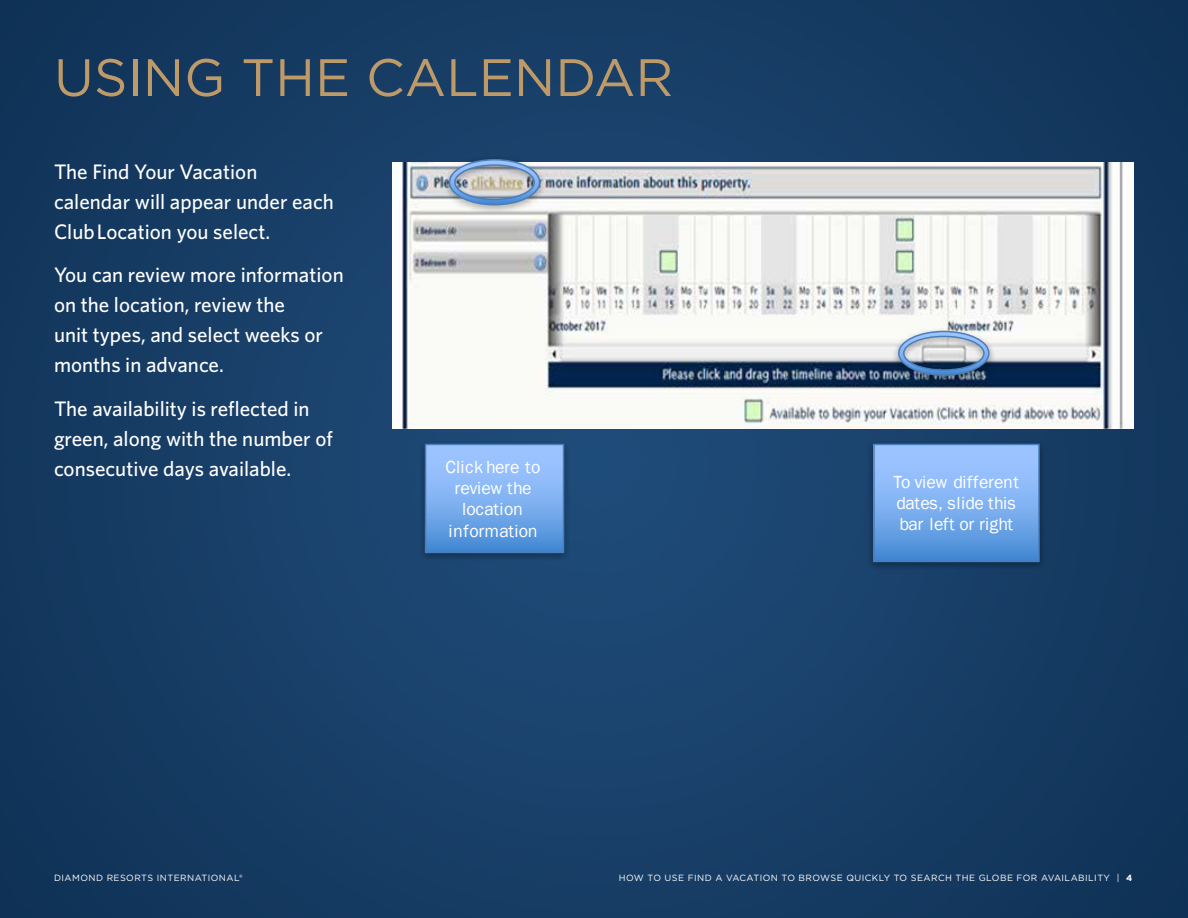
<style>
.page{position:relative;width:1188px;height:918px;background:#fff}
.page>*{position:absolute;margin:0;border:0;box-sizing:border-box;transform-origin:0 0}
.t1{font:52.5px "Gotham";color:#be9a69}
.t2{font:500 21px/30px "Whitney";color:#fff}
.t3{font:18px/21.5px "Franklin Gothic";letter-spacing:.005em;color:#fff}
.t4{font:9px "Gotham";letter-spacing:.05em;color:#fff}
.s1{font-weight:700}
</style>
<div class="page">
<img style="left:0;top:0;width:1188px;height:918px">
<img style="left:392px;top:162px;width:742px;height:267px">
<img style="left:443px;top:156px;width:103px;height:57px">
<svg style="left:448px;top:158px;width:93px;height:48px"></svg>
<img style="left:892px;top:328px;width:104px;height:55px">
<svg style="left:897px;top:330px;width:93px;height:46px"></svg>
<img style="left:867px;top:441px;width:179px;height:129px">
<div style="left:874px;top:444px;width:165px;height:117px;background:linear-gradient(to bottom,#accfff,#4c8fd7)"></div>
<div style="left:873px;top:444px;width:167px;height:118px;border:2px solid #4a7ebb"></div>
<img style="left:419px;top:441px;width:151px;height:120px">
<img style="left:428px;top:553px;width:135px;height:8px">
<div style="left:426px;top:444px;width:138px;height:108px;background:linear-gradient(to bottom,#accfff,#4e90d8)"></div>
<div style="left:425px;top:444px;width:139px;height:109px;border:2px solid #4a7ebb"></div>
<h1 class="t1" style="left:54px;top:44px;width:621px">USING THE CALENDAR</h1>
<p class="t2" style="left:54px;top:156px;width:281px">The Find Your Vacation calendar will appear under each<br>Club Location you select.</p>
<p class="t2" style="left:54px;top:260px;width:291px">You can review more information on the location, review the<br>unit types, and select weeks or months in advance.</p>
<p class="t2" style="left:54px;top:393px;width:280px">The availability is reflected in green, along with the number of consecutive days available.</p>
<p class="t3" style="left:446px;top:456px;width:96px;text-align:center">Click here to review the location information</p>
<p class="t3" style="left:894px;top:472px;width:127px;line-height:21px">To view different dates, slide this bar left or right</p>
<p class="t4" style="left:54px;top:872px;width:190px">DIAMOND RESORTS INTERNATIONAL®</p>
<p class="t4" style="left:619px;top:872px;width:515px">HOW TO USE FIND A VACATION TO BROWSE QUICKLY TO SEARCH THE GLOBE FOR AVAILABILITY | <span class="s1">4</span></p>
</div>
